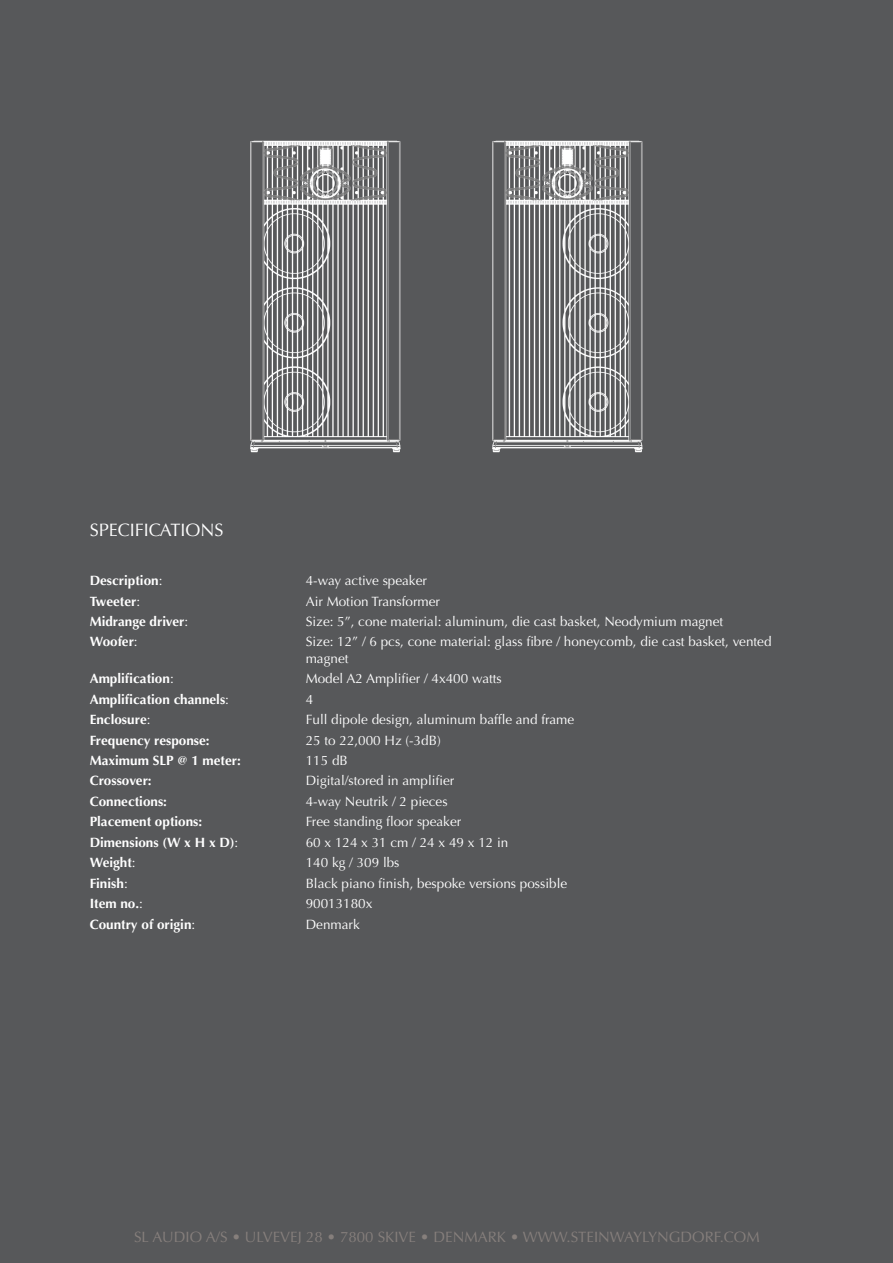
<style>
.page{position:relative;width:893px;height:1263px;background:#57585a}
.page>*{position:absolute;margin:0;border:0;box-sizing:border-box;transform-origin:0 0}
.Underoverskrift{font:18px "Optima";color:#fff}
.t1{font:15px "Optima";color:#867f7c}
.Brødtekst{font:13.5px/16.2px "Optima";color:#fff}
.Brødtekst-2{font:700 13.5px "Optima";color:#fff}
.s1{font-weight:400}
</style>
<div class="page">
<img style="left:250px;top:140px;width:151px;height:313px">
<img style="left:492px;top:140px;width:151px;height:313px">
<p class="Underoverskrift" style="left:90px;top:519px;width:135px">SPECIFICATIONS</p>
<p class="Brødtekst-2" style="left:90px;top:573px;width:74px">Description<span class="s1">:</span></p>
<p class="Brødtekst" style="left:306px;top:573px;width:123px">4-way active speaker</p>
<p class="Brødtekst-2" style="left:90px;top:593px;width:52px">Tweeter<span class="s1">:</span></p>
<p class="Brødtekst" style="left:306px;top:593px;width:136px">Air Motion Transformer</p>
<p class="Brødtekst-2" style="left:90px;top:614px;width:100px">Midrange driver<span class="s1">:</span></p>
<p class="Brødtekst" style="left:306px;top:613px;width:419px">Size: 5”, cone material: aluminum, die cast basket, Neodymium magnet</p>
<p class="Brødtekst-2" style="left:90px;top:634px;width:50px">Woofer<span class="s1">:</span></p>
<p class="Brødtekst" style="left:306px;top:634px;width:467px">Size: 12” / 6 pcs, cone material: glass fibre / honeycomb, die cast basket, vented magnet</p>
<p class="Brødtekst-2" style="left:90px;top:671px;width:86px">Amplification<span class="s1">:</span></p>
<p class="Brødtekst" style="left:306px;top:671px;width:198px">Model A2 Amplifier / 4x400 watts</p>
<p class="Brødtekst-2" style="left:90px;top:691px;width:141px">Amplification channels<span class="s1">:</span></p>
<p class="Brødtekst" style="left:306px;top:691px;width:9px">4</p>
<p class="Brødtekst-2" style="left:90px;top:712px;width:62px">Enclosure<span class="s1">:</span></p>
<p class="Brødtekst" style="left:306px;top:711px;width:270px">Full dipole design, aluminum baffle and frame</p>
<p class="Brødtekst-2" style="left:90px;top:732px;width:121px">Frequency response:</p>
<p class="Brødtekst" style="left:306px;top:732px;width:137px">25 to 22,000 Hz (-3dB)</p>
<p class="Brødtekst-2" style="left:90px;top:752px;width:153px">Maximum SLP @ 1 meter:</p>
<p class="Brødtekst" style="left:306px;top:752px;width:44px">115 dB</p>
<p class="Brødtekst-2" style="left:90px;top:773px;width:63px">Crossover:</p>
<p class="Brødtekst" style="left:306px;top:773px;width:150px">Digital/stored in amplifier</p>
<p class="Brødtekst-2" style="left:90px;top:793px;width:79px">Connections:</p>
<p class="Brødtekst" style="left:306px;top:793px;width:143px">4-way Neutrik / 2 pieces</p>
<p class="Brødtekst-2" style="left:90px;top:814px;width:114px">Placement options:</p>
<p class="Brødtekst" style="left:306px;top:814px;width:157px">Free standing floor speaker</p>
<p class="Brødtekst-2" style="left:90px;top:834px;width:150px">Dimensions (W x H x D)<span class="s1">:</span></p>
<p class="Brødtekst" style="left:306px;top:834px;width:204px">60 x 124 x 31 cm / 24 x 49 x 12 in</p>
<p class="Brødtekst-2" style="left:90px;top:855px;width:48px">Weight<span class="s1">:</span></p>
<p class="Brødtekst" style="left:306px;top:855px;width:95px">140 kg / 309 lbs</p>
<p class="Brødtekst-2" style="left:90px;top:875px;width:40px">Finish<span class="s1">:</span></p>
<p class="Brødtekst" style="left:306px;top:875px;width:263px">Black piano finish, bespoke versions possible</p>
<p class="Brødtekst-2" style="left:90px;top:896px;width:55px">Item no.<span class="s1">:</span></p>
<p class="Brødtekst" style="left:306px;top:896px;width:68px">90013180x</p>
<p class="Brødtekst-2" style="left:90px;top:916px;width:107px">Country of origin<span class="s1">:</span></p>
<p class="Brødtekst" style="left:306px;top:916px;width:55px">Denmark</p>
<p class="t1" style="left:134px;top:1228px;width:627px">SL AUDIO A/S • ULVEVEJ 28 • 7800 SKIVE • DENMARK • WWW.STEINWAYLYNGDORF.COM</p>
</div>
